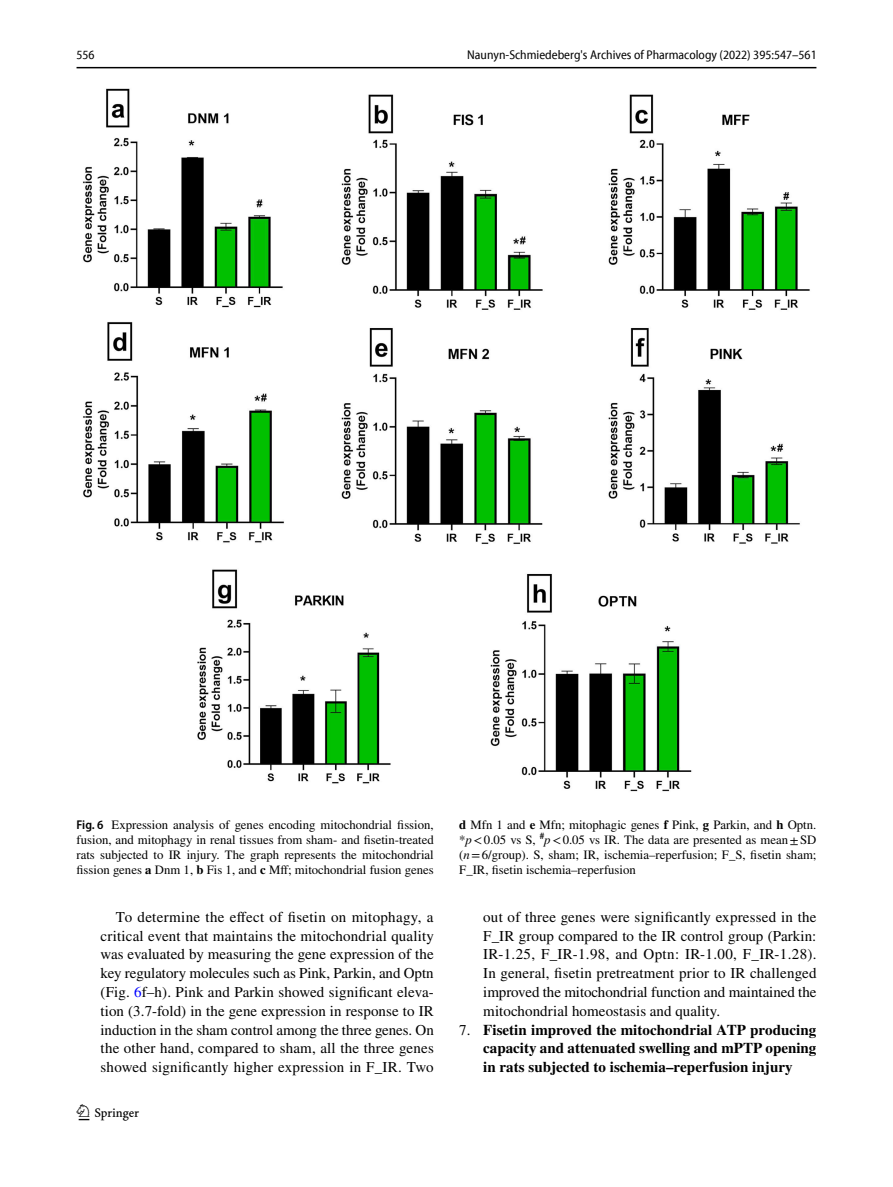
<style>
.page{position:relative;width:893px;height:1187px;background:#fff}
.page>*{position:absolute;margin:0;border:0;box-sizing:border-box;transform-origin:0 0}
.t1{font:22.5px "Springnew Regular 2";color:#000}
.t2{font:15px/18.8px "STIX";letter-spacing:.005em;color:#000;text-align:justify}
.t3{font:700 15px/18.8px "STIX";letter-spacing:.005em;color:#000;text-align:justify}
.t4{font:12.75px/15px "STIX";color:#000;text-align:justify}
.t5{font:semi-condensed 12.75px "Myriad Pro Unic";color:#000}
.s1{font-family:"Myriad Pro";font-weight:600;font-stretch:semi-condensed}
.s2{font-weight:700}
.s3{font-style:italic}
.s4{color:#00f}
.s5{font-weight:400}
</style>
<div class="page">
<hr style="left:77px;top:67px;width:739px;height:1px;background:#000">
<img style="left:82px;top:88px;width:728px;height:704px">
<p class="t5" style="left:77px;top:50px;width:20px">556</p>
<p class="t5" style="left:467px;top:50px;width:351px">Naunyn-Schmiedeberg's Archives of Pharmacology (2022) 395:547–561</p>
<p class="t4" style="left:77px;top:817px;width:359px"><span class="s1">Fig. 6</span> Expression analysis of genes encoding mitochondrial fission, fusion, and mitophagy in renal tissues from sham- and fisetin-treated rats subjected to IR injury. The graph represents the mitochondrial fission genes <span class="s2">a</span> Dnm 1, <span class="s2">b</span> Fis 1, and <span class="s2">c</span> Mff; mitochondrial fusion genes</p>
<p class="t4" style="left:459px;top:817px;width:359px"><span class="s2">d</span> Mfn 1 and <span class="s2">e</span> Mfn; mitophagic genes <span class="s2">f</span> Pink, <span class="s2">g</span> Parkin, and <span class="s2">h</span> Optn. *<span class="s3">p</span>&lt;0.05 vs S, <sup>#</sup><span class="s3">p</span>&lt;0.05 vs IR. The data are presented as mean±SD (<span class="s3">n</span>=6/group). S, sham; IR, ischemia–reperfusion; F_S, fisetin sham; F_IR, fisetin ischemia–reperfusion</p>
<p class="t2" style="left:101px;top:908px;width:335px;text-indent:15px">To determine the effect of fisetin on mitophagy, a critical event that maintains the mitochondrial quality was evaluated by measuring the gene expression of the key regulatory molecules such as Pink, Parkin, and Optn (Fig. <span class="s4">6</span>f–h). Pink and Parkin showed significant eleva&shy;tion (3.7-fold) in the gene expression in response to IR induction in the sham control among the three genes. On the other hand, compared to sham, all the three genes showed significantly higher expression in F_IR. Two</p>
<p class="t2" style="left:483px;top:908px;width:335px">out of three genes were significantly expressed in the F_IR group compared to the IR control group (Parkin:<br>IR-1.25, F_IR-1.98, and Optn: IR-1.00, F_IR-1.28).<br>In general, fisetin pretreatment prior to IR challenged improved the mitochondrial function and maintained the mitochondrial homeostasis and quality.</p>
<p class="t3" style="left:483px;top:1019px;width:335px;text-indent:-24px"><span class="s5">7.</span> Fisetin improved the mitochondrial ATP producing capacity and attenuated swelling and mPTP opening in rats subjected to ischemia–reperfusion injury</p>
<h1 class="t1" style="left:79px;top:1104px;width:62px">1 3</h1>
</div>
